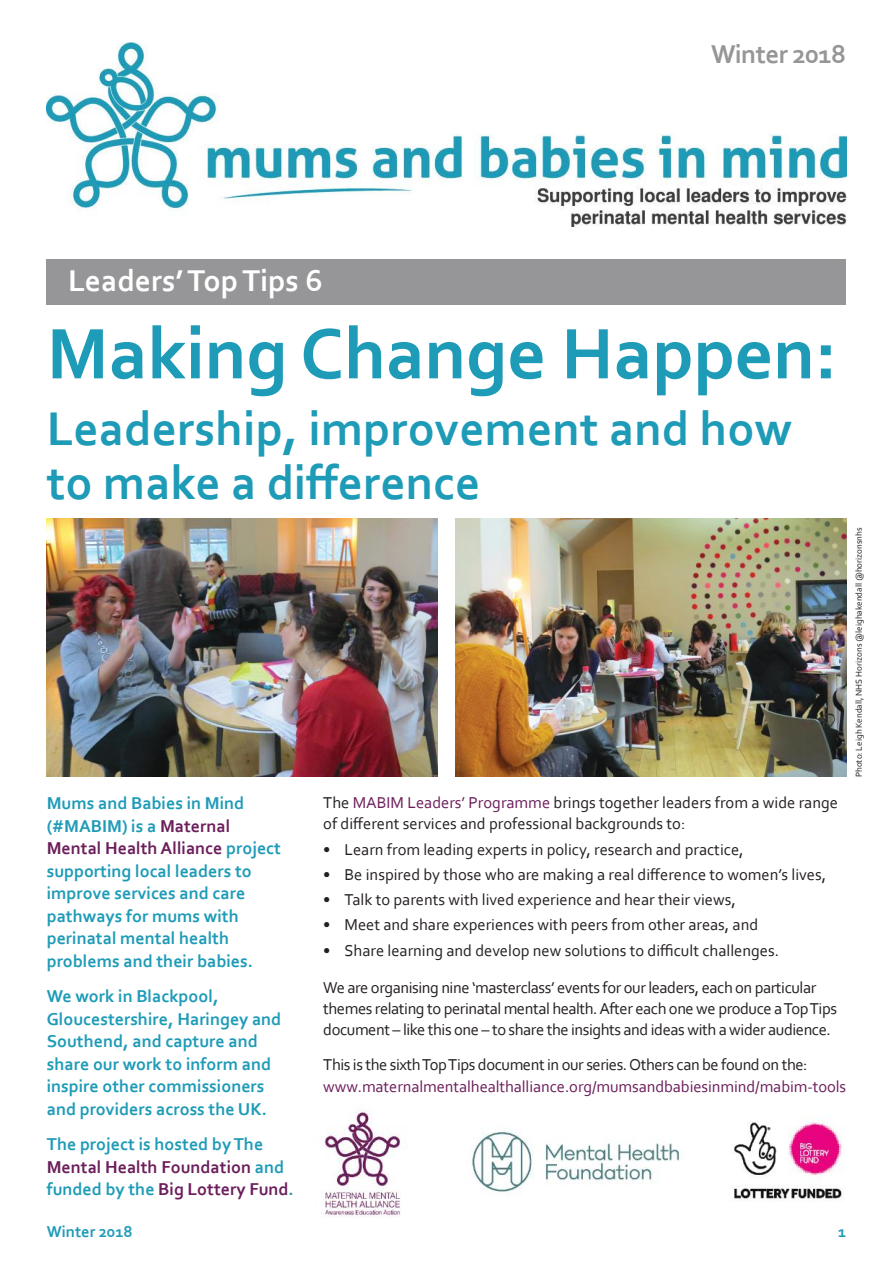
<style>
.page{position:relative;width:893px;height:1263px;background:#fff}
.page>*{position:absolute;margin:0;border:0;box-sizing:border-box;transform-origin:0 0}
.t1{font:700 75px "Corbel";color:#1e9bb7}
.t2{font:700 49.5px/54px "Corbel";color:#1e9bb7}
.t3{font:700 31.5px "Corbel";color:#fff}
.t4{font:700 27px "Corbel";letter-spacing:-.02em;color:#969698}
.t5{font:700 18px/22.5px "Corbel";color:#1e9bb7}
.t6{font:16.5px/21px "Corbel";color:#241f1f}
.t7{font:16.5px/21px "Corbel";letter-spacing:-.025em;color:#241f1f}
.t8{font:16.5px "Corbel";letter-spacing:-.005em;color:#6b1e5b}
.t9{font:700 16.5px "Corbel";color:#1e9bb7}
.t10{font:9px "Corbel";color:#241f1f}
.s1{color:#6b1e5b}
</style>
<div class="page">
<img style="left:323px;top:1109px;width:522px;height:109px">
<div style="left:47px;top:259px;width:799px;height:46px;background:#969698"></div>
<img style="left:47px;top:43px;width:799px;height:184px">
<img style="left:47px;top:518px;width:391px;height:259px">
<img style="left:455px;top:518px;width:391px;height:259px">
<h3 class="t4" style="left:711px;top:37px;width:137px">Winter 2018</h3>
<h3 class="t3" style="left:68px;top:261px;width:256px">Leaders’ Top Tips 6</h3>
<h1 class="t1" style="left:47px;top:307px;width:791px">Making Change Happen:</h1>
<h2 class="t2" style="left:47px;top:400px;width:747px">Leadership, improvement and how to make a difference</h2>
<p class="t5" style="left:47px;top:792px;width:236px">Mums and Babies in Mind (#MABIM) is a <span class="s1">Maternal<br>Mental Health Alliance</span> project supporting local leaders to improve services and care pathways for mums with perinatal mental health problems and their babies.</p>
<p class="t5" style="left:47px;top:984px;width:236px">We work in Blackpool,<br>Gloucestershire, Haringey and<br>Southend, and capture and share our work to inform and inspire other commissioners and providers across the UK.</p>
<p class="t5" style="left:47px;top:1132px;width:249px">The project is hosted by The<br><span class="s1">Mental Health Foundation</span> and funded by the <span class="s1">Big Lottery Fund</span>.</p>
<p class="t6" style="left:323px;top:792px;width:516px">The <span class="s1">MABIM Leaders’ Programme</span> brings together leaders from a wide range of different services and professional backgrounds to:</p>
<p class="t6" style="left:323px;top:838px;width:422px">• Learn from leading experts in policy, research and practice,</p>
<p class="t6" style="left:323px;top:863px;width:504px">• Be inspired by those who are making a real difference to women’s lives,</p>
<p class="t6" style="left:323px;top:889px;width:414px">• Talk to parents with lived experience and hear their views,</p>
<p class="t6" style="left:323px;top:914px;width:436px">• Meet and share experiences with peers from other areas, and</p>
<p class="t6" style="left:323px;top:939px;width:457px">• Share learning and develop new solutions to difficult challenges.</p>
<p class="t7" style="left:323px;top:977px;width:515px">We are organising nine ‘masterclass’ events for our leaders, each on particular themes relating to perinatal mental health. After each one we produce a Top Tips document – like this one – to share the insights and ideas with a wider audience.</p>
<p class="t7" style="left:323px;top:1053px;width:486px">This is the sixth Top Tips document in our series. Others can be found on the:</p>
<p class="t8" style="left:323px;top:1076px;width:525px">www.maternalmentalhealthalliance.org/mumsandbabiesinmind/mabim-tools</p>
<p class="t10" style="left:853px;top:777px;width:251px;rotate:-90deg">Photo: Leigh Kendall, NHS Horizons @leighakendall @horizonsnhs</p>
<p class="t9" style="left:47px;top:1221px;width:87px">Winter 2018</p>
<p class="t9" style="left:838px;top:1221px;width:10px">1</p>
</div>
